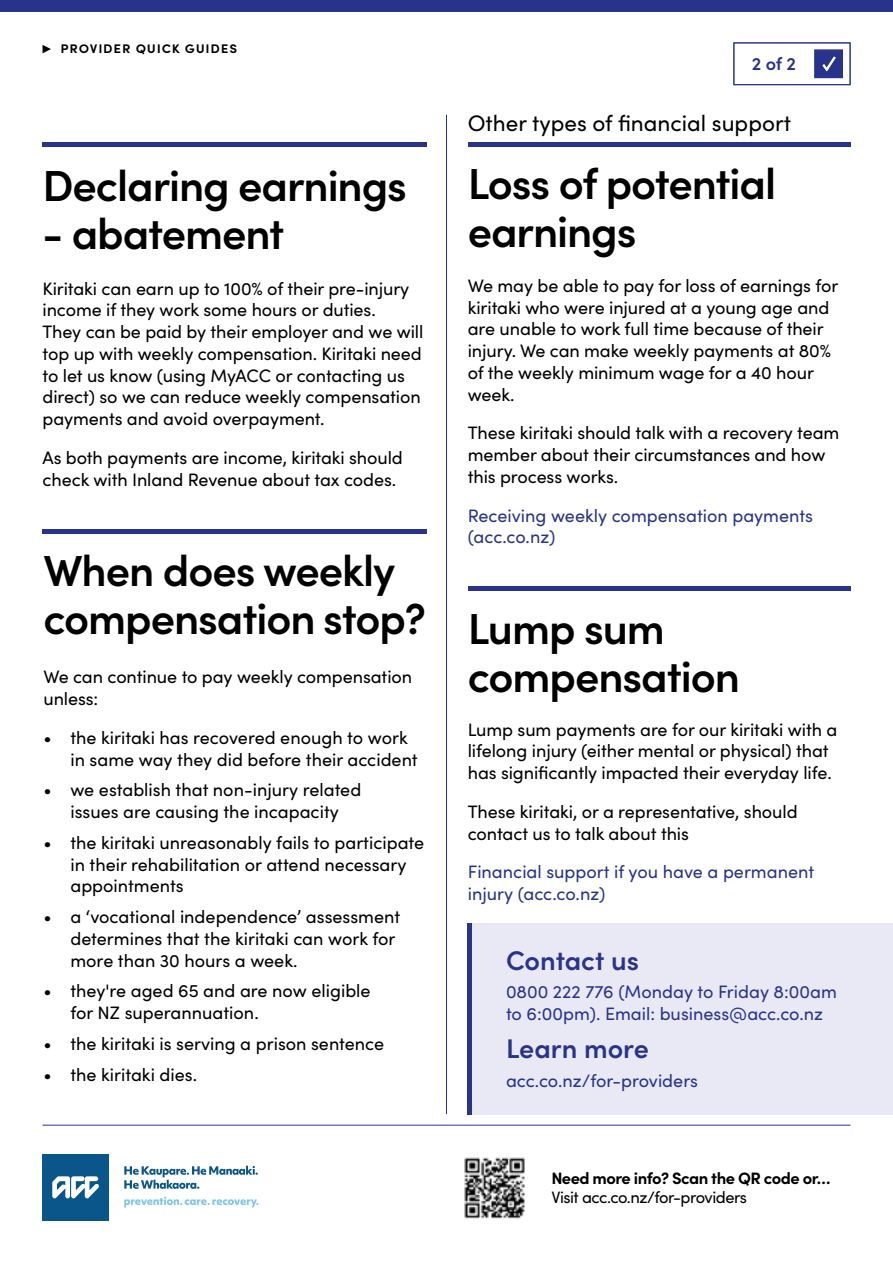
<style>
.page{position:relative;width:893px;height:1263px;background:#fff}
.page>*{position:absolute;margin:0;border:0;box-sizing:border-box;transform-origin:0 0}
.t1{font:600 43.5px/48px "Sofia Pro";letter-spacing:-.025em;color:#000}
.t2{font:600 27px "Sofia Pro";color:#28348b}
.t3{font:22.5px "Sofia Pro";color:#000}
.t4{font:18px/21.8px "Sofia Pro";letter-spacing:-.005em;color:#000}
.t5{font:18px/21.8px "Sofia Pro";color:#28348b}
.t6{font:600 18px "Sofia Pro";color:#28348b}
.t7{font:700 16.5px "Sofia Pro";letter-spacing:-.03em;color:#000}
.t8{font:16.5px "Sofia Pro";letter-spacing:-.03em;color:#000}
.t9{font:600 15px "Sofia Pro";letter-spacing:.05em;color:#000}
</style>
<div class="page">
<div style="left:0;top:0;width:893px;height:12px;background:#28348b"></div>
<hr style="left:43px;top:142px;width:384px;height:4px;background:#28348b">
<hr style="left:446px;top:115px;width:1px;height:999px;background:#28348b">
<hr style="left:468px;top:142px;width:382px;height:4px;background:#28348b">
<hr style="left:468px;top:587px;width:382px;height:4px;background:#28348b">
<hr style="left:43px;top:529px;width:384px;height:4px;background:#28348b">
<div style="left:472px;top:923px;width:421px;height:191px;background:#e9e8f5"></div>
<hr style="left:468px;top:923px;width:4px;height:191px;background:#28348b">
<svg style="left:43px;top:45px;width:8px;height:8px"></svg>
<div style="left:814px;top:49px;width:29px;height:29px;background:#28348b;border:2px solid #28348b"></div>
<svg style="left:822px;top:56px;width:14px;height:15px"></svg>
<svg style="left:124px;top:1166px;width:134px;height:23px"></svg>
<div style="left:43px;top:1154px;width:66px;height:66px;background:#0a568b"></div>
<svg style="left:124px;top:1196px;width:134px;height:11px"></svg>
<svg style="left:52px;top:1176px;width:47px;height:22px"></svg>
<hr style="left:43px;top:1125px;width:807px;height:1px;background:#28348b">
<img style="left:464px;top:1157px;width:61px;height:62px">
<div style="left:733px;top:43px;width:117px;height:42px;border:1px solid #28348b"></div>
<p class="t9" style="left:61px;top:37px;width:178px">PROVIDER quick guides</p>
<h1 class="t1" style="left:43px;top:159px;width:366px">Declaring earnings</h1>
<h1 class="t1" style="left:43px;top:207px;width:243px">- abatement</h1>
<p class="t4" style="left:43px;top:277px;width:382px">Kiritaki can earn up to 100% of their pre-injury income if they work some hours or duties.<br>They can be paid by their employer and we will top up with weekly compensation. Kiritaki need to let us know (using MyACC or contacting us direct) so we can reduce weekly compensation payments and avoid overpayment.</p>
<p class="t4" style="left:43px;top:446px;width:362px">As both payments are income, kiritaki should check with Inland Revenue about tax codes.</p>
<h1 class="t1" style="left:43px;top:544px;width:384px">When does weekly compensation stop?</h1>
<p class="t4" style="left:43px;top:665px;width:370px">We can continue to pay weekly compensation unless:</p>
<p class="t4" style="left:70px;top:726px;width:349px;text-indent:-27px">• the kiritaki has recovered enough to work in same way they did before their accident</p>
<p class="t4" style="left:43px;top:778px;width:319px;text-align:center">• we establish that non-injury related issues are causing the incapacity</p>
<p class="t4" style="left:70px;top:831px;width:355px;text-indent:-27px">• the kiritaki unreasonably fails to participate in their rehabilitation or attend necessary appointments</p>
<p class="t4" style="left:70px;top:905px;width:331px;text-indent:-27px">• a ‘vocational independence’ assessment determines that the kiritaki can work for more than 30 hours a week.</p>
<p class="t4" style="left:70px;top:979px;width:302px;text-indent:-27px">• they're aged 65 and are now eligible for NZ superannuation.</p>
<p class="t4" style="left:43px;top:1032px;width:342px">• the kiritaki is serving a prison sentence</p>
<p class="t4" style="left:43px;top:1062px;width:155px">• the kiritaki dies.</p>
<p class="t6" style="left:752px;top:50px;width:46px">2 of 2</p>
<p class="t3" style="left:468px;top:107px;width:325px">Other types of financial support</p>
<h1 class="t1" style="left:468px;top:157px;width:310px">Loss of potential earnings</h1>
<p class="t4" style="left:468px;top:274px;width:372px">We may be able to pay for loss of earnings for kiritaki who were injured at a young age and are unable to work full time because of their injury. We can make weekly payments at 80% of the weekly minimum wage for a 40 hour week.</p>
<p class="t4" style="left:468px;top:421px;width:373px">These kiritaki should talk with a recovery team member about their circumstances and how this process works.</p>
<p class="t5" style="left:468px;top:503px;width:347px">Receiving weekly compensation payments (acc.co.nz)</p>
<h1 class="t1" style="left:468px;top:601px;width:274px">Lump sum compensation</h1>
<p class="t4" style="left:468px;top:717px;width:371px">Lump sum payments are for our kiritaki with a lifelong injury (either mental or physical) that has significantly impacted their everyday life.</p>
<p class="t4" style="left:468px;top:800px;width:331px">These kiritaki, or a representative, should contact us to talk about this</p>
<p class="t5" style="left:468px;top:860px;width:348px">Financial support if you have a permanent injury (acc.co.nz)</p>
<h2 class="t2" style="left:506px;top:940px;width:135px">Contact us</h2>
<p class="t5" style="left:506px;top:980px;width:332px">0800 222 776 (Monday to Friday 8:00am to 6:00pm). Email: business@acc.co.nz</p>
<h2 class="t2" style="left:506px;top:1028px;width:144px">Learn more</h2>
<p class="t5" style="left:506px;top:1069px;width:193px">acc.co.nz/for-providers</p>
<p class="t7" style="left:551px;top:1165px;width:281px">Need more info? Scan the QR code or…</p>
<p class="t8" style="left:551px;top:1185px;width:197px">Visit acc.co.nz/for-providers</p>
</div>
